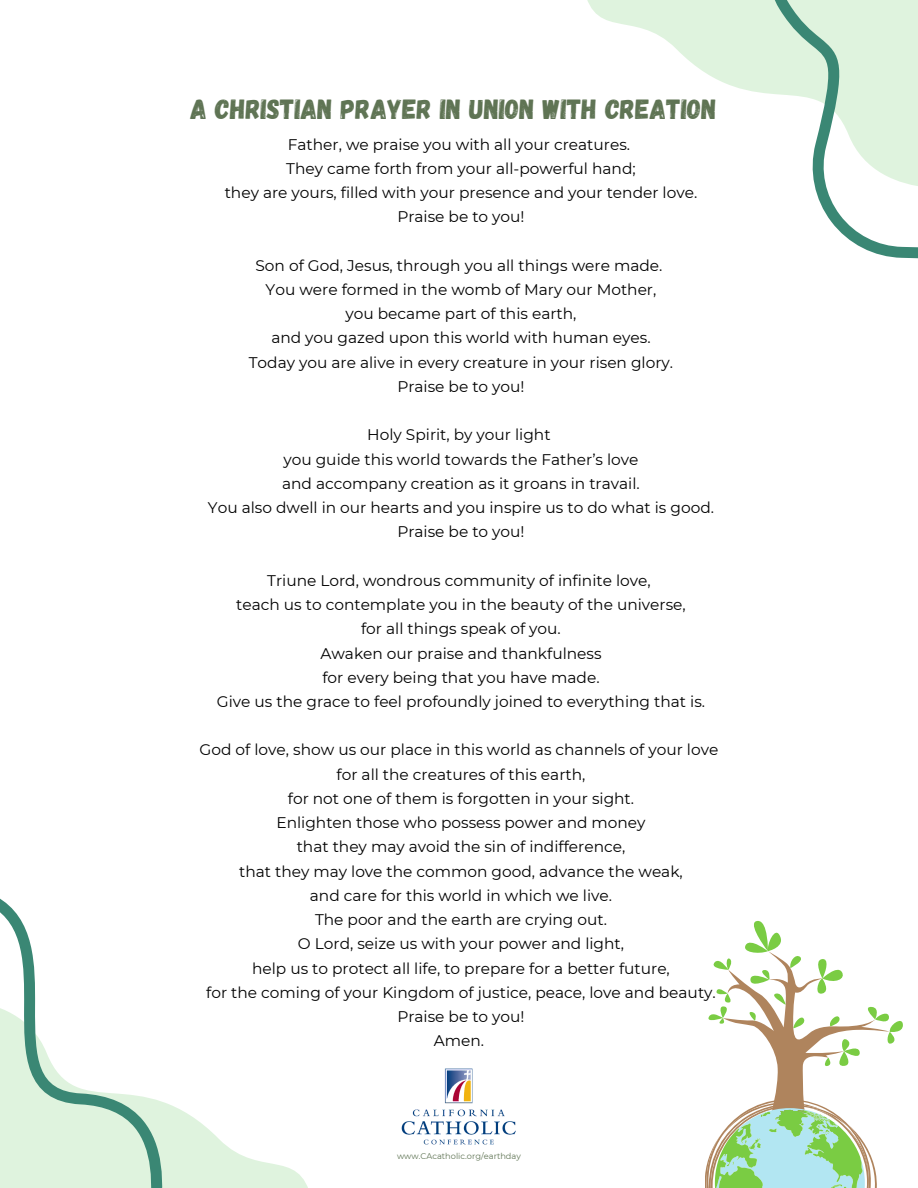
<style>
.page{position:relative;width:918px;height:1188px;background:#fff}
.page>*{position:absolute;margin:0;border:0;box-sizing:border-box;transform-origin:0 0}
.t1{font:27.75px "Gagalin";color:#5f7454}
.t2{font:15.45px "Montserrat";color:#000}
.t3{font:8.25px "Montserrat";color:#5f7454}
</style>
<div class="page">
<svg style="left:162px;top:1102px;width:146px;height:86px;fill:#dff3de"></svg>
<svg style="left:587px;top:0;width:180px;height:94px;fill:#dff3de"></svg>
<svg style="left:0;top:898px;width:162px;height:290px"></svg>
<svg style="left:767px;top:0;width:151px;height:259px"></svg>
<svg style="left:705px;top:921px;width:198px;height:267px"></svg>
<img style="left:401px;top:1068px;width:115px;height:77px">
<p class="t1" style="left:190px;top:91px;width:528px">A CHRISTIAN PRAYER IN UNION WITH CREATION</p>
<p class="t2" style="left:288px;top:135px;width:344px">Father, we praise you with all your creatures.</p>
<p class="t2" style="left:286px;top:159px;width:351px">They came forth from your all-powerful hand;</p>
<p class="t2" style="left:225px;top:183px;width:474px">they are yours, filled with your presence and your tender love.</p>
<p class="t2" style="left:397px;top:207px;width:129px">Praise be to you!</p>
<p class="t2" style="left:256px;top:256px;width:408px">Son of God, Jesus, through you all things were made.</p>
<p class="t2" style="left:266px;top:280px;width:392px">You were formed in the womb of Mary our Mother,</p>
<p class="t2" style="left:345px;top:304px;width:233px">you became part of this earth,</p>
<p class="t2" style="left:271px;top:329px;width:381px">and you gazed upon this world with human eyes.</p>
<p class="t2" style="left:249px;top:353px;width:426px">Today you are alive in every creature in your risen glory.</p>
<p class="t2" style="left:397px;top:377px;width:129px">Praise be to you!</p>
<p class="t2" style="left:367px;top:425px;width:185px">Holy Spirit, by your light</p>
<p class="t2" style="left:283px;top:450px;width:357px">you guide this world towards the Father’s love</p>
<p class="t2" style="left:282px;top:474px;width:359px">and accompany creation as it groans in travail.</p>
<p class="t2" style="left:208px;top:498px;width:508px">You also dwell in our hearts and you inspire us to do what is good.</p>
<p class="t2" style="left:397px;top:522px;width:129px">Praise be to you!</p>
<p class="t2" style="left:267px;top:571px;width:385px">Triune Lord, wondrous community of infinite love,</p>
<p class="t2" style="left:236px;top:595px;width:451px">teach us to contemplate you in the beauty of the universe,</p>
<p class="t2" style="left:361px;top:619px;width:201px">for all things speak of you.</p>
<p class="t2" style="left:320px;top:644px;width:283px">Awaken our praise and thankfulness</p>
<p class="t2" style="left:322px;top:668px;width:279px">for every being that you have made.</p>
<p class="t2" style="left:217px;top:692px;width:490px">Give us the grace to feel profoundly joined to everything that is.</p>
<p class="t2" style="left:200px;top:741px;width:520px">God of love, show us our place in this world as channels of your love</p>
<p class="t2" style="left:337px;top:765px;width:250px">for all the creatures of this earth,</p>
<p class="t2" style="left:288px;top:789px;width:348px">for not one of them is forgotten in your sight.</p>
<p class="t2" style="left:276px;top:813px;width:371px">Enlighten those who possess power and money</p>
<p class="t2" style="left:297px;top:837px;width:330px">that they may avoid the sin of indifference,</p>
<p class="t2" style="left:239px;top:862px;width:445px">that they may love the common good, advance the weak,</p>
<p class="t2" style="left:310px;top:886px;width:304px">and care for this world in which we live.</p>
<p class="t2" style="left:315px;top:910px;width:293px">The poor and the earth are crying out.</p>
<p class="t2" style="left:298px;top:934px;width:328px">O Lord, seize us with your power and light,</p>
<p class="t2" style="left:252px;top:959px;width:419px">help us to protect all life, to prepare for a better future,</p>
<p class="t2" style="left:206px;top:983px;width:511px">for the coming of your Kingdom of justice, peace, love and beauty.</p>
<p class="t2" style="left:397px;top:1007px;width:129px">Praise be to you!</p>
<p class="t2" style="left:434px;top:1031px;width:52px">Amen.</p>
<p class="t3" style="left:397px;top:1151px;width:125px">www.CAcatholic.org/earthday</p>
</div>
